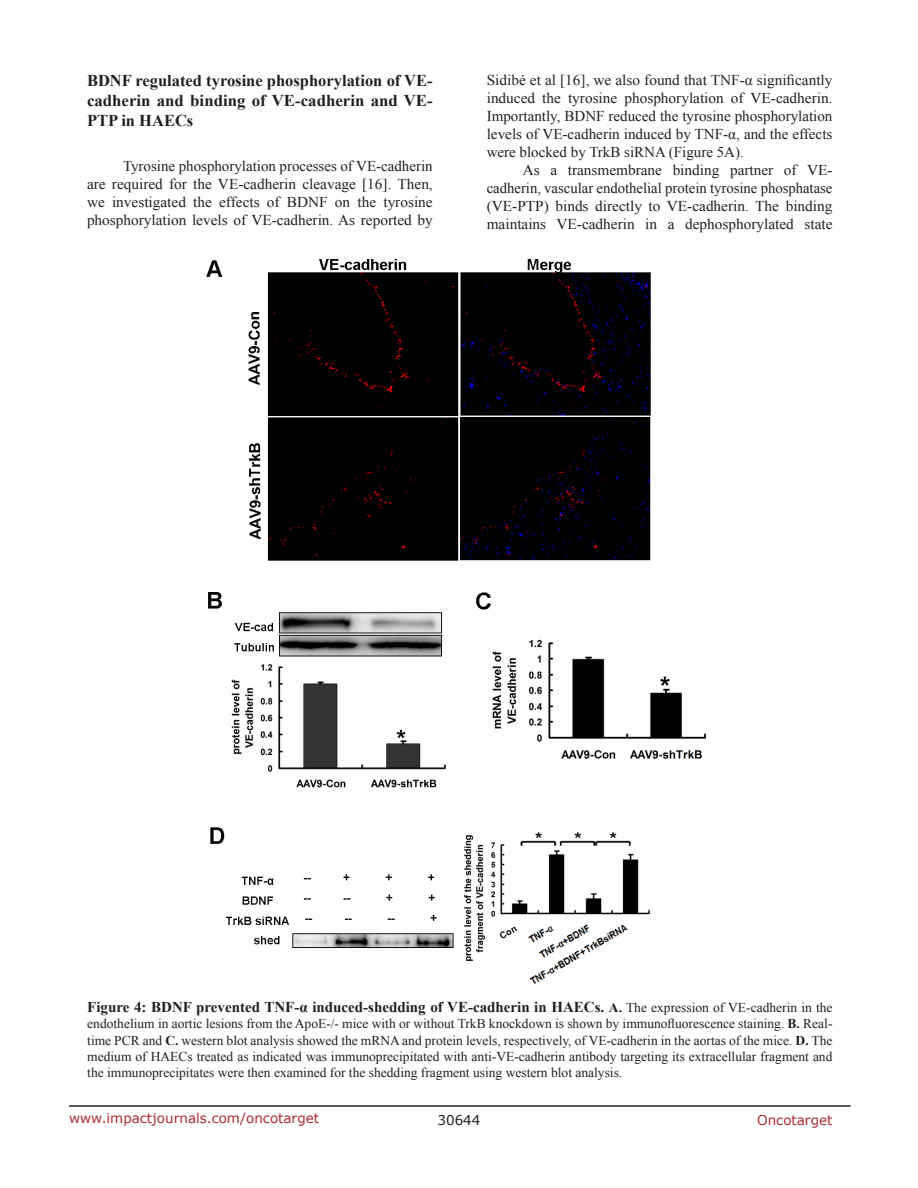
<style>
.page{position:relative;width:918px;height:1188px;background:#fff}
.page>*{position:absolute;margin:0;border:0;box-sizing:border-box;transform-origin:0 0}
.SubHeading{font:700 16.5px/19.8px "Times New Roman";color:#221f22;text-align:justify}
.BodyText{font:15px/18px "Times New Roman";color:#221f22;text-align:justify}
.FigureText{font:700 15px "Times New Roman";color:#221f22}
.FigureText-2{font:13.5px/16.2px "Times New Roman";color:#221f22;text-align:justify}
.t1{font:13.5px "Verdana";color:#ac2b31}
.t2{font:13.5px "Verdana";color:#221f22}
.s1{font-size:13.5px}
.s2{font-weight:400;font-size:13.5px}
.s3{font-weight:700}
</style>
<div class="page">
<hr style="left:69px;top:1105px;width:781px;height:2px;background:#231f20">
<img style="left:206px;top:259px;width:500px;height:725px">
<p class="SubHeading" style="left:87px;top:70px;width:347px">BDNF regulated tyrosine phosphorylation of VE&shy;cadherin and binding of VE-cadherin and VE-PTP in HAECs</p>
<p class="BodyText" style="left:87px;top:156px;width:347px;text-indent:36px">Tyrosine phosphorylation processes of VE-cadherin are required for the VE-cadherin cleavage [16]. Then, we investigated the effects of BDNF on the tyrosine phosphorylation levels of VE-cadherin. As reported by</p>
<p class="BodyText" style="left:487px;top:71px;width:347px">Sidibé et al [16], we also found that TNF-α significantly induced the tyrosine phosphorylation of VE-cadherin.<br>Importantly, BDNF reduced the tyrosine phosphorylation levels of VE-cadherin induced by TNF-α, and the effects were blocked by TrkB siRNA (Figure 5A).</p>
<p class="BodyText" style="left:487px;top:161px;width:347px;text-indent:36px">As a transmembrane binding partner of VE&shy;cadherin, vascular endothelial protein tyrosine phosphatase (VE-PTP) binds directly to VE-cadherin. The binding maintains VE-cadherin in a dephosphorylated state</p>
<p class="FigureText" style="left:87px;top:996px;width:747px">Figure 4: BDNF prevented TNF-α induced-shedding of VE-cadherin in HAECs. <span class="s1">A.</span> <span class="s2">The expression of VE-cadherin in the</span></p>
<p class="FigureText-2" style="left:87px;top:1015px;width:747px">endothelium in aortic lesions from the ApoE-/- mice with or without TrkB knockdown is shown by immunofluorescence staining. <span class="s3">B.</span> Real&shy;time PCR and <span class="s3">C.</span> western blot analysis showed the mRNA and protein levels, respectively, of VE-cadherin in the aortas of the mice. <span class="s3">D.</span> The medium of HAECs treated as indicated was immunoprecipitated with anti-VE-cadherin antibody targeting its extracellular fragment and the immunoprecipitates were then examined for the shedding fragment using western blot analysis.</p>
<p class="t1" style="left:69px;top:1109px;width:252px">www.impactjournals.com/oncotarget</p>
<p class="t2" style="left:438px;top:1111px;width:44px">30644</p>
<p class="t1" style="left:757px;top:1111px;width:77px">Oncotarget</p>
</div>
